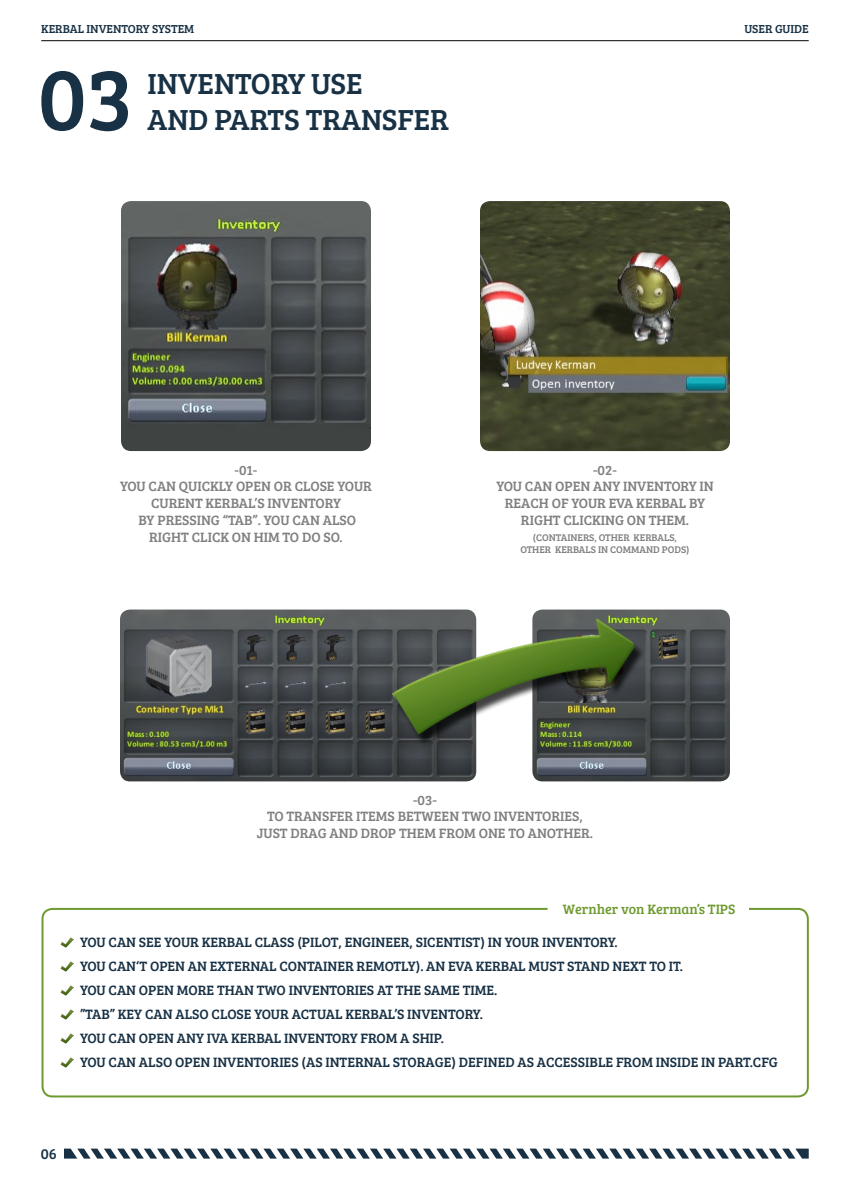
<style>
.page{position:relative;width:850px;height:1200px;background:#fff}
.page>*{position:absolute;margin:0;border:0;box-sizing:border-box;transform-origin:0 0}
.t1{font:90px "Bree Serif";color:#183145}
.t2{font:30px "Bree Serif";color:#183145}
.t3{font:15px "Bree Serif";color:#183145}
.t4{font:14px/24px "Bree Serif";color:#183145}
.t5{font:14px "Bree Serif";color:#808080}
.t6{font:14px "Bree Serif";color:#6f9a31}
.t7{font:12px "Bree Serif";color:#183145}
.t8{font:10px "Bree Serif";color:#808080}
</style>
<div class="page">
<hr style="left:41px;top:40px;width:768px;height:1px;background:#000">
<svg style="left:64px;top:1149px;width:745px;height:10px"></svg>
<img style="left:121px;top:201px;width:250px;height:250px">
<img style="left:480px;top:201px;width:250px;height:250px">
<img style="left:120px;top:610px;width:356px;height:171px">
<img style="left:532px;top:610px;width:198px;height:171px">
<img style="left:390px;top:609px;width:255px;height:152px">
<div style="left:42px;top:908px;width:767px;height:189px;border:2px solid #6f9a31;border-radius:10px"></div>
<svg style="left:61px;top:937px;width:12px;height:10px"></svg>
<svg style="left:61px;top:962px;width:12px;height:10px"></svg>
<svg style="left:61px;top:986px;width:12px;height:10px"></svg>
<svg style="left:61px;top:1010px;width:12px;height:10px"></svg>
<svg style="left:61px;top:1034px;width:12px;height:10px"></svg>
<svg style="left:61px;top:1058px;width:12px;height:10px"></svg>
<p class="t7" style="left:41px;top:20px;width:155px">KERBAL INVENTORY SYSTEM</p>
<p class="t7" style="left:744px;top:20px;width:66px">USER GUIDE</p>
<h1 class="t1" style="left:38px;top:33px;width:97px">03</h1>
<h2 class="t2" style="left:148px;top:62px;width:217px">INVENTORY USE</h2>
<h2 class="t2" style="left:148px;top:98px;width:303px">AND PARTS TRANSFER</h2>
<p class="t5" style="left:235px;top:460px;width:24px">-01-</p>
<p class="t5" style="left:120px;top:476px;width:10px">YOU</p>
<p class="t5" style="left:149px;top:476px;width:40px">CA N QUICKL</p>
<p class="t5" style="left:225px;top:476px;width:79px">Y OPEN ORCLOSE</p>
<p class="t5" style="left:337px;top:476px;width:18px">YOUR</p>
<p class="t5" style="left:151px;top:493px;width:10px">CURE</p>
<p class="t5" style="left:185px;top:493px;width:39px">NT KERBAL</p>
<p class="t5" style="left:255px;top:493px;width:88px">’S INVE NTORY</p>
<p class="t5" style="left:139px;top:510px;width:27px">BY PRESSI</p>
<p class="t5" style="left:201px;top:510px;width:73px">NG “TAB”. YOU</p>
<p class="t5" style="left:292px;top:510px;width:40px">CA N ALSO</p>
<p class="t5" style="left:149px;top:527px;width:9px">RIGHT</p>
<p class="t5" style="left:192px;top:527px;width:9px">CLICK</p>
<p class="t5" style="left:232px;top:527px;width:32px">ON HIM</p>
<p class="t5" style="left:283px;top:527px;width:62px">TODOSO.</p>
<p class="t5" style="left:593px;top:460px;width:25px">-02-</p>
<p class="t5" style="left:496px;top:476px;width:10px">YOU</p>
<p class="t5" style="left:525px;top:476px;width:190px">CAN OPE N ANY INVE NTORY IN</p>
<p class="t5" style="left:505px;top:493px;width:10px">REACH</p>
<p class="t5" style="left:552px;top:493px;width:37px">OF YOUR</p>
<p class="t5" style="left:609px;top:493px;width:46px">EVA KERBAL</p>
<p class="t5" style="left:689px;top:493px;width:17px">BY</p>
<p class="t5" style="left:521px;top:510px;width:9px">RIGHT</p>
<p class="t5" style="left:564px;top:510px;width:8px">CLICKI</p>
<p class="t5" style="left:605px;top:510px;width:54px">NG ON THEM</p>
<p class="t5" style="left:686px;top:510px;width:5px">.</p>
<p class="t8" style="left:533px;top:530px;width:80px">(CONTAINERS, OTHER</p>
<p class="t8" style="left:634px;top:530px;width:13px">KERBALS</p>
<p class="t8" style="left:675px;top:530px;width:4px">,</p>
<p class="t8" style="left:520px;top:542px;width:14px">OTHER</p>
<p class="t8" style="left:555px;top:542px;width:13px">KERBALS</p>
<p class="t8" style="left:598px;top:542px;width:21px">IN COMMA</p>
<p class="t8" style="left:646px;top:542px;width:29px">ND PODS</p>
<p class="t8" style="left:686px;top:542px;width:5px">)</p>
<p class="t5" style="left:413px;top:789px;width:25px">-03-</p>
<p class="t5" style="left:267px;top:806px;width:64px">TO TRANSFER</p>
<p class="t5" style="left:356px;top:806px;width:9px">ITEM</p>
<p class="t5" style="left:388px;top:806px;width:20px">S BETWEE</p>
<p class="t5" style="left:449px;top:806px;width:24px">N TWO</p>
<p class="t5" style="left:494px;top:806px;width:50px">INVENTORIES</p>
<p class="t5" style="left:580px;top:806px;width:5px">,</p>
<p class="t5" style="left:257px;top:823px;width:44px">JUST DRAG</p>
<p class="t5" style="left:330px;top:823px;width:41px">AND DROP</p>
<p class="t5" style="left:399px;top:823px;width:50px">THEM FROM</p>
<p class="t5" style="left:479px;top:823px;width:78px">ONE TO ANOTHER</p>
<p class="t5" style="left:590px;top:823px;width:5px">.</p>
<p class="t6" style="left:563px;top:899px;width:174px">WERNHER VON KERMAN’S TIPS</p>
<p class="t4" style="left:80px;top:930px;width:140px">YOU CAN SEE YOUR KERBAL</p>
<p class="t4" style="left:255px;top:930px;width:365px">CLASS (PILOT, ENGINEER, SICENTIST) IN YOUR INVENTORY.</p>
<p class="t4" style="left:80px;top:954px;width:10px">YOU</p>
<p class="t4" style="left:109px;top:954px;width:258px">CAN‘T OPEN AN EXTERNAL CONTAINER REMOTLY</p>
<p class="t4" style="left:416px;top:954px;width:78px">). AN EVA KERBAL</p>
<p class="t4" style="left:529px;top:954px;width:10px">MUST</p>
<p class="t4" style="left:567px;top:954px;width:65px">STAND NEXT</p>
<p class="t4" style="left:649px;top:954px;width:35px">TO IT.</p>
<p class="t4" style="left:80px;top:978px;width:419px">YOU CAN OPEN MORE THAN TWO INVENTORIES AT THE SAME TIME. ”TAB” KEY CAN ALSO CLOSE YOUR ACTUAL KERBAL</p>
<p class="t4" style="left:80px;top:1002px;width:699px;text-indent:314px">’S INVENTORY.<br>YOU CAN OPEN ANY IVA KERBAL INVENTORY FROM A SHIP.<br>YOU CAN ALSO OPEN INVENTORIES (AS INTERNAL STORAGE) DEFINED AS ACCESSIBLE FROM INSIDE IN PART.CFG</p>
<p class="t3" style="left:41px;top:1143px;width:18px">06</p>
</div>
